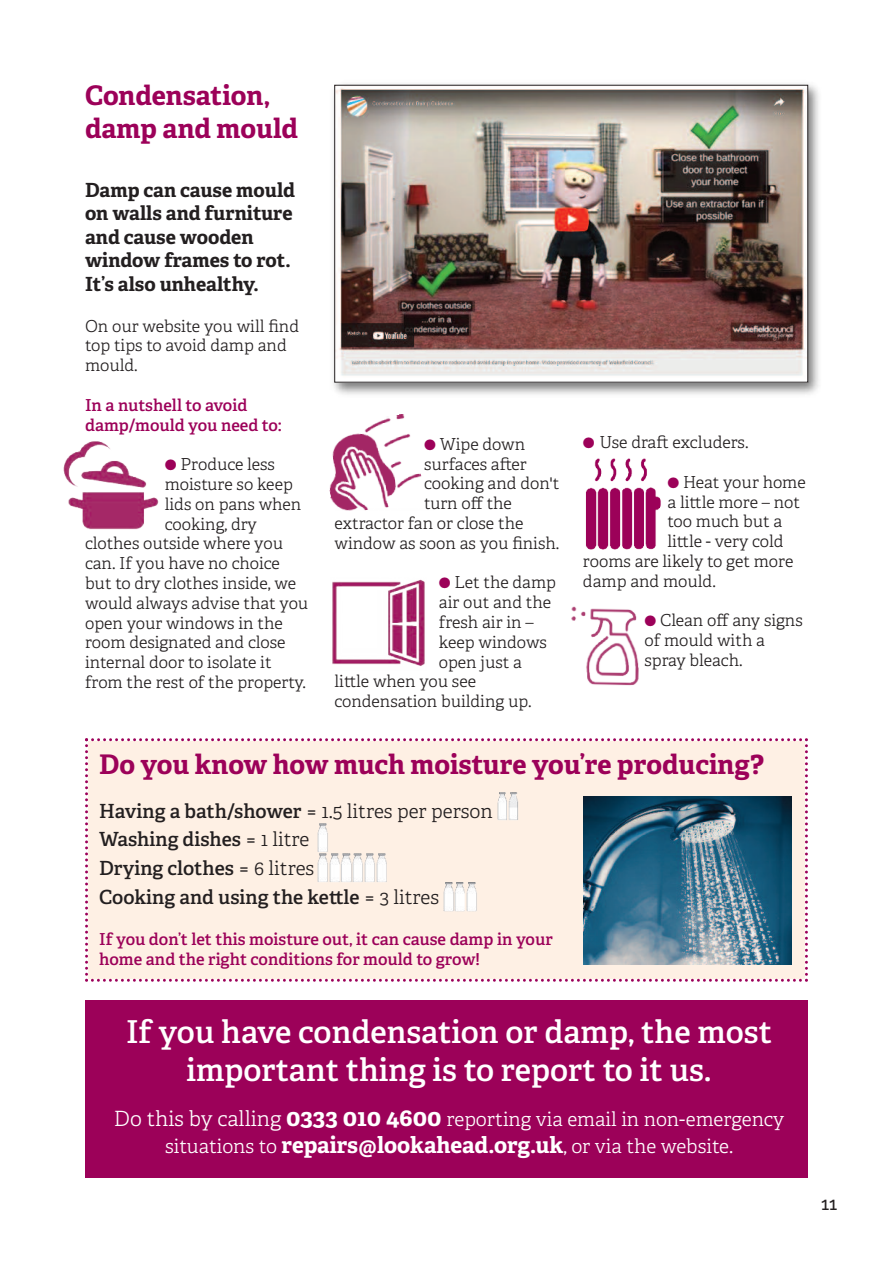
<style>
.page{position:relative;width:893px;height:1263px;background:#fff}
.page>*{position:absolute;margin:0;border:0;box-sizing:border-box;transform-origin:0 0}
.t1{font:600 31.5px/37.8px "Adelle";color:#fff;text-align:center}
.t2{font:700 27px/32.4px "Adelle";color:#9c0159}
.t3{font:300 19.5px/27.6px "Adelle";color:#fff;text-align:center}
.t4{font:600 19.5px/28.8px "Adelle";color:#231f20}
.t5{font:700 19.5px/23.4px "Adelle";color:#231f20}
.t6{font:500 18px "Raleway";color:#231f20}
.t7{font:300 16.5px/19.8px "Adelle";color:#231f20}
.t8{font:600 16.5px/19.8px "Adelle";color:#9c0159}
.s1{color:#9c0159}
.s2{font-weight:300}
.s3{font-size:21px}
.s4{font-weight:700;font-size:24px}
.s5{font-weight:700;font-size:22.5px}
</style>
<div class="page">
<div style="left:85px;top:1001px;width:723px;height:177px;background:#9c0159"></div>
<img style="left:333px;top:84px;width:486px;height:311px">
<img style="left:336px;top:87px;width:470px;height:293px">
<div style="left:334px;top:85px;width:474px;height:297px;border:1px solid #231f20"></div>
<div style="left:85px;top:738px;width:723px;height:244px;background:#fef0e4"></div>
<img style="left:442px;top:883px;width:35px;height:28px">
<img style="left:496px;top:793px;width:23px;height:28px">
<img style="left:317px;top:823px;width:11px;height:29px">
<img style="left:63px;top:441px;width:96px;height:89px">
<img style="left:571px;top:606px;width:68px;height:80px">
<img style="left:585px;top:458px;width:76px;height:92px">
<img style="left:329px;top:414px;width:93px;height:97px">
<img style="left:332px;top:579px;width:93px;height:87px">
<img style="left:317px;top:854px;width:70px;height:28px">
<img style="left:584px;top:797px;width:207px;height:168px">
<h2 class="t2" style="left:85px;top:82px;width:214px">Condensation, damp and mould</h2>
<p class="t5" style="left:85px;top:180px;width:211px">Damp can cause mould on walls and furniture and cause wooden window frames to rot.<br>It’s also unhealthy.</p>
<p class="t7" style="left:85px;top:317px;width:216px">On our website you will find top tips to avoid damp and mould.</p>
<p class="t8" style="left:85px;top:397px;width:198px">In a nutshell to avoid damp/mould you need to:</p>
<p class="t7" style="left:165px;top:456px;width:112px"><span class="s1">●</span> Produce less</p>
<p class="t7" style="left:165px;top:476px;width:130px">moisture so keep</p>
<p class="t7" style="left:165px;top:496px;width:138px">lids on pans when</p>
<p class="t7" style="left:165px;top:515px;width:94px">cooking, dry</p>
<p class="t7" style="left:85px;top:535px;width:200px">clothes outside where you</p>
<p class="t7" style="left:85px;top:555px;width:196px">can. If you have no choice</p>
<p class="t7" style="left:85px;top:575px;width:213px">but to dry clothes inside, we</p>
<p class="t7" style="left:85px;top:595px;width:225px">would always advise that you</p>
<p class="t7" style="left:85px;top:614px;width:199px">open your windows in the</p>
<p class="t7" style="left:85px;top:634px;width:202px">room designated and close</p>
<p class="t7" style="left:85px;top:654px;width:188px">internal door to isolate it</p>
<p class="t7" style="left:85px;top:674px;width:222px">from the rest of the property.</p>
<p class="t7" style="left:424px;top:436px;width:103px"><span class="s1">●</span> Wipe down</p>
<p class="t7" style="left:424px;top:455px;width:104px">surfaces after</p>
<p class="t7" style="left:424px;top:475px;width:137px">cooking and don't</p>
<p class="t7" style="left:424px;top:495px;width:89px">turn off the</p>
<p class="t7" style="left:334px;top:515px;width:190px">extractor fan or close the</p>
<p class="t7" style="left:334px;top:535px;width:226px">window as soon as you finish.</p>
<p class="t7" style="left:439px;top:574px;width:119px"><span class="s1">●</span> Let the damp</p>
<p class="t7" style="left:439px;top:594px;width:114px">air out and the</p>
<p class="t7" style="left:439px;top:614px;width:96px">fresh air in –</p>
<p class="t7" style="left:439px;top:634px;width:110px">keep windows</p>
<p class="t7" style="left:439px;top:653px;width:85px">open just a</p>
<p class="t7" style="left:334px;top:673px;width:143px">little when you see</p>
<p class="t7" style="left:334px;top:693px;width:199px">condensation building up.</p>
<p class="t7" style="left:583px;top:434px;width:167px"><span class="s1">●</span> Use draft excluders.</p>
<p class="t7" style="left:667px;top:474px;width:140px"><span class="s1">●</span> Heat your home</p>
<p class="t7" style="left:667px;top:493px;width:134px">a little more – not</p>
<p class="t7" style="left:667px;top:513px;width:117px">too much but a</p>
<p class="t7" style="left:667px;top:533px;width:118px">little - very cold</p>
<p class="t7" style="left:583px;top:553px;width:212px">rooms are likely to get more</p>
<p class="t7" style="left:583px;top:573px;width:134px">damp and mould.</p>
<p class="t7" style="left:644px;top:612px;width:160px"><span class="s1">●</span> Clean off any signs of mould with a spray bleach.</p>
<h2 class="t2" style="left:99px;top:750px;width:666px">Do you know how much moisture you’re producing?</h2>
<p class="t4" style="left:99px;top:798px;width:395px">Having a bath/shower <span class="s2">= 1.5 litres per person<br></span>Washing dishes <span class="s2">= 1 litre<br></span>Drying clothes <span class="s2">= 6 litres<br></span>Cooking and using the kettle <span class="s2">= 3 litres</span></p>
<p class="t8" style="left:99px;top:931px;width:455px">If you don’t let this moisture out, it can cause damp in your home and the right conditions for mould to grow!</p>
<h1 class="t1" style="left:126px;top:1016px;width:647px">If you have condensation or damp, the most important thing is to report to it us.</h1>
<p class="t3" style="left:114px;top:1107px;width:672px"><span class="s3">Do this by calling</span> <span class="s4">0333 010 4600</span> reporting via email in non-emergency situations to <span class="s5">repairs@lookahead.org.uk</span>, or via the website.</p>
<p class="t6" style="left:821px;top:1194px;width:18px">11</p>
</div>
